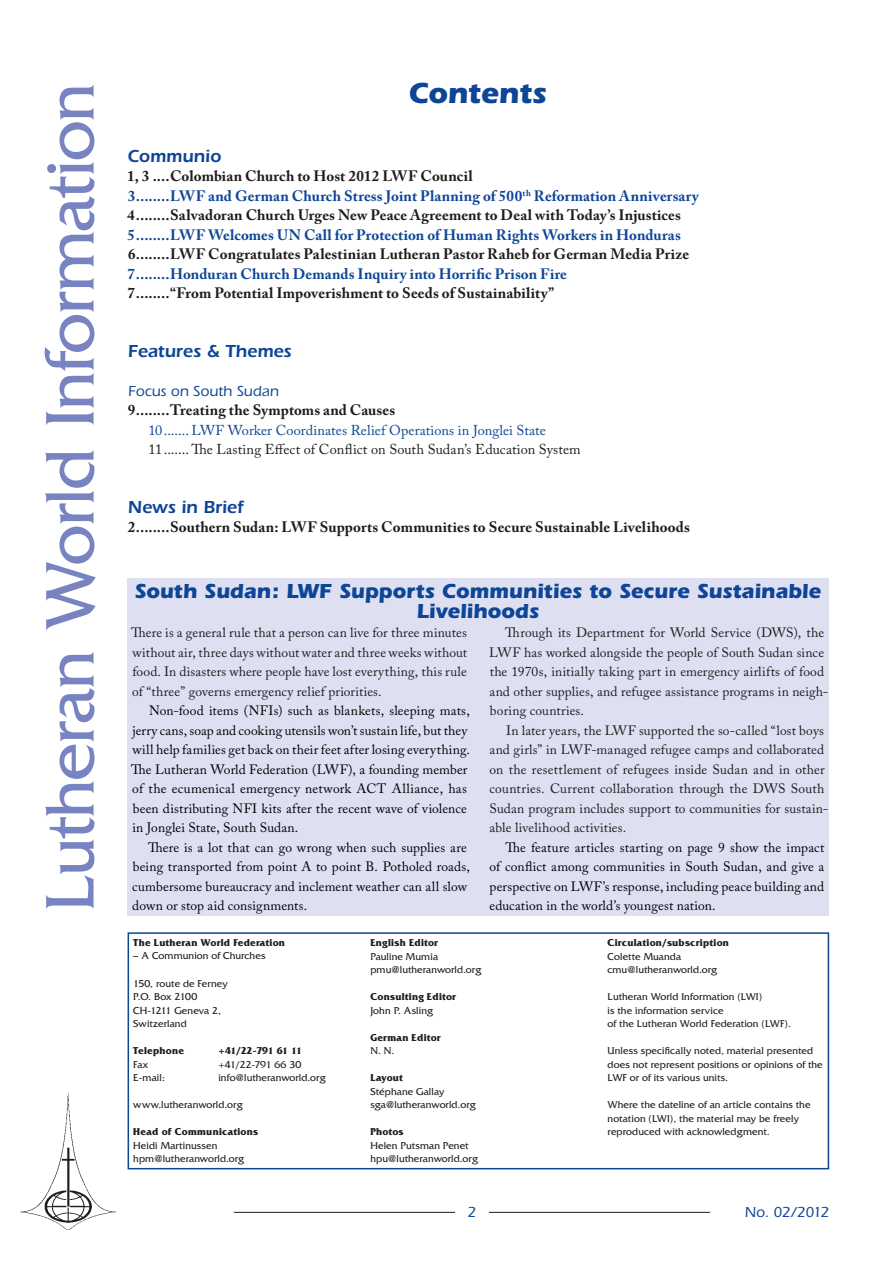
<style>
.page{position:relative;width:893px;height:1263px;background:#fff}
.page>*{position:absolute;margin:0;border:0;box-sizing:border-box;transform-origin:0 0}
.t1{font:72px "Friz Quadrata";letter-spacing:-.02em;color:#7784c1}
.t2{font:700 30px "Itc Eras";letter-spacing:-.005em;color:#0e4597}
.t3{font:700 21px/19.5px "Itc Eras";color:#0e4597;text-align:center}
.t4{font:600 18px "Itc Eras";color:#0e4597}
.t5{font:700 15px "Adobe Caslon Pro";letter-spacing:.01em;color:#1d1d1b}
.t6{font:700 15px "Adobe Caslon Pro";letter-spacing:.01em;color:#0e4597}
.t7{font:500 15px "Itc Eras";color:#0e4597}
.t8{font:14.25px "Adobe Caslon Pro";letter-spacing:.01em;color:#1d1d1b}
.t9{font:14.25px "Adobe Caslon Pro";letter-spacing:.005em;color:#0e4597}
.t10{font:13.5px/19.5px "Adobe Caslon Pro";letter-spacing:.01em;color:#1d1d1b}
.t11{font:13.5px/19.5px "Adobe Caslon Pro";letter-spacing:.01em;color:#000}
.t12{font:10.5px/13.5px "Friz Quadrata";letter-spacing:.01em;color:#1d1d1b}
.t13{font:700 10.5px "Friz Quadrata";letter-spacing:.025em;color:#1d1d1b}
.t14{font:700 10.5px "Friz Quadrata";letter-spacing:-.035em;color:#1d1d1b}
.t15{font:10.5px "Friz Quadrata";letter-spacing:-.01em;color:#1d1d1b}
</style>
<div class="page">
<hr style="left:489px;top:1212px;width:221px;height:1px;background:#1d1d1b">
<hr style="left:234px;top:1212px;width:221px;height:1px;background:#1d1d1b">
<img style="left:20px;top:1093px;width:96px;height:137px">
<div style="left:128px;top:932px;width:701px;height:237px;border:2px solid #0e4597"></div>
<div style="left:128px;top:578px;width:701px;height:338px;background:#dee0f2"></div>
<h1 class="t1" style="left:30px;top:912px;width:830px;rotate:-90deg">Lutheran World Information</h1>
<h2 class="t2" style="left:408px;top:76px;width:140px">Contents</h2>
<h3 class="t4" style="left:127px;top:145px;width:95px">Communio</h3>
<p class="t5" style="left:127px;top:167px;width:24px">1, 3</p>
<p class="t5" style="left:170px;top:167px;width:304px">Colombian Church to Host 2012 LWF Council</p>
<p class="t6" style="left:128px;top:187px;width:9px">3</p>
<p class="t6" style="left:170px;top:187px;width:530px">LWF and German Church Stress Joint Planning of 500<sup>th</sup> Reformation Anniversary</p>
<p class="t5" style="left:127px;top:206px;width:9px">4</p>
<p class="t5" style="left:170px;top:206px;width:512px">Salvadoran Church Urges New Peace Agreement to Deal with Today’s Injustices</p>
<p class="t6" style="left:128px;top:226px;width:9px">5</p>
<p class="t6" style="left:170px;top:226px;width:512px">LWF Welcomes UN Call for Protection of Human Rights Workers in Honduras</p>
<p class="t5" style="left:128px;top:245px;width:9px">6</p>
<p class="t5" style="left:170px;top:245px;width:521px">LWF Congratulates Palestinian Lutheran Pastor Raheb for German Media Prize</p>
<p class="t6" style="left:128px;top:265px;width:9px">7</p>
<p class="t6" style="left:170px;top:265px;width:398px">Honduran Church Demands Inquiry into Horrific Prison Fire</p>
<p class="t5" style="left:128px;top:284px;width:9px">7</p>
<p class="t5" style="left:170px;top:284px;width:386px">“From Potential Impoverishment to Seeds of Sustainability”</p>
<h3 class="t4" style="left:128px;top:340px;width:165px">Features &amp; Themes</h3>
<p class="t7" style="left:128px;top:382px;width:152px">Focus on South Sudan</p>
<p class="t5" style="left:128px;top:401px;width:9px">9</p>
<p class="t5" style="left:170px;top:401px;width:227px">Treating the Symptoms and Causes</p>
<p class="t9" style="left:148px;top:422px;width:15px">10</p>
<p class="t9" style="left:191px;top:422px;width:356px">LWF Worker Coordinates Relief Operations in Jonglei State</p>
<p class="t8" style="left:148px;top:441px;width:15px">11</p>
<p class="t8" style="left:191px;top:441px;width:391px">The Lasting Effect of Conflict on South Sudan’s Education System</p>
<h3 class="t4" style="left:128px;top:496px;width:117px">News in Brief</h3>
<p class="t5" style="left:128px;top:518px;width:9px">2</p>
<p class="t5" style="left:170px;top:518px;width:521px">Southern Sudan: LWF Supports Communities to Secure Sustainable Livelihoods</p>
<h3 class="t3" style="left:134px;top:582px;width:688px">South Sudan: LWF Supports Communities to Secure Sustainable<br>Livelihoods</h3>
<p class="t10" style="left:131px;top:623px;width:338px;text-align:justify">There is a general rule that a person can live for three minutes without air, three days without water and three weeks without food. In disasters where people have lost everything, this rule of “three” governs emergency relief priorities.</p>
<p class="t11" style="left:131px;top:701px;width:340px;text-indent:18px">Non-food items (NFIs) such as blankets, sleeping mats, jerry cans, soap and cooking utensils won’t sustain life, but they will help families get back on their feet after losing everything.<br>The Lutheran World Federation (LWF), a founding member of the ecumenical emergency network ACT Alliance, has been distributing NFI kits after the recent wave of violence in Jonglei State, South Sudan.</p>
<p class="t11" style="left:132px;top:837px;width:339px;text-indent:16px">There is a lot that can go wrong when such supplies are being transported from point A to point B. Potholed roads, cumbersome bureaucracy and inclement weather can all slow down or stop aid consignments.</p>
<p class="t10" style="left:489px;top:623px;width:341px;text-indent:16px">Through its Department for World Service (DWS), the LWF has worked alongside the people of South Sudan since the 1970s, initially taking part in emergency airlifts of food and other supplies, and refugee assistance programs in neigh&shy;boring countries.</p>
<p class="t10" style="left:489px;top:720px;width:340px;text-indent:17px">In later years, the LWF supported the so-called “lost boys and girls” in LWF-managed refugee camps and collaborated on the resettlement of refugees inside Sudan and in other countries. Current collaboration through the DWS South Sudan program includes support to communities for sustain&shy;able livelihood activities.</p>
<p class="t11" style="left:489px;top:837px;width:336px;text-align:justify;text-indent:16px">The feature articles starting on page 9 show the impact of conflict among communities in South Sudan, and give a perspective on LWF’s response, including peace building and education in the world’s youngest nation.</p>
<p class="t13" style="left:133px;top:937px;width:153px">The Lutheran World Federation</p>
<p class="t12" style="left:133px;top:949px;width:134px">– A Communion of Churches</p>
<p class="t12" style="left:133px;top:976px;width:96px">150, route de Ferney<br>P.O. Box 2100<br>CH-1211 Geneva 2,<br>Switzerland</p>
<p class="t13" style="left:133px;top:1045px;width:52px">Telephone</p>
<p class="t14" style="left:218px;top:1045px;width:85px">+41/22-791 61 11</p>
<p class="t12" style="left:133px;top:1057px;width:17px">Fax</p>
<p class="t15" style="left:218px;top:1058px;width:84px">+41/22-791 66 30</p>
<p class="t12" style="left:133px;top:1071px;width:33px">E-mail:</p>
<p class="t12" style="left:218px;top:1071px;width:109px">info@lutheranworld.org</p>
<p class="t12" style="left:133px;top:1098px;width:111px">www.lutheranworld.org</p>
<p class="t13" style="left:133px;top:1126px;width:127px">Head of Communications</p>
<p class="t12" style="left:133px;top:1138px;width:112px">Heidi Martinussen hpm@lutheranworld.org</p>
<p class="t13" style="left:370px;top:937px;width:69px">English Editor</p>
<p class="t12" style="left:370px;top:949px;width:112px">Pauline Mumia pmu@lutheranworld.org</p>
<p class="t13" style="left:370px;top:991px;width:87px">Consulting Editor</p>
<p class="t12" style="left:370px;top:1003px;width:64px">John P. Asling</p>
<p class="t13" style="left:370px;top:1031px;width:72px">German Editor</p>
<p class="t12" style="left:370px;top:1044px;width:25px">N. N.</p>
<p class="t13" style="left:370px;top:1072px;width:34px">Layout</p>
<p class="t12" style="left:370px;top:1084px;width:107px">Stéphane Gallay sga@lutheranworld.org</p>
<p class="t13" style="left:370px;top:1126px;width:35px">Photos</p>
<p class="t12" style="left:370px;top:1138px;width:109px">Helen Putsman Penet hpu@lutheranworld.org</p>
<p class="t13" style="left:608px;top:937px;width:123px">Circulation/subscription</p>
<p class="t12" style="left:608px;top:949px;width:111px">Colette Muanda cmu@lutheranworld.org</p>
<p class="t12" style="left:608px;top:990px;width:185px">Lutheran World Information (LWI)<br>is the information service<br>of the Lutheran World Federation (LWF).</p>
<p class="t12" style="left:608px;top:1044px;width:217px">Unless specifically noted, material presented does not represent positions or opinions of the<br>LWF or of its various units.</p>
<p class="t12" style="left:608px;top:1098px;width:204px">Where the dateline of an article contains the notation (LWI), the material may be freely reproduced with acknowledgment.</p>
<p class="t7" style="left:467px;top:1203px;width:10px">2</p>
<p class="t7" style="left:745px;top:1203px;width:86px">No. 02/2012</p>
</div>
